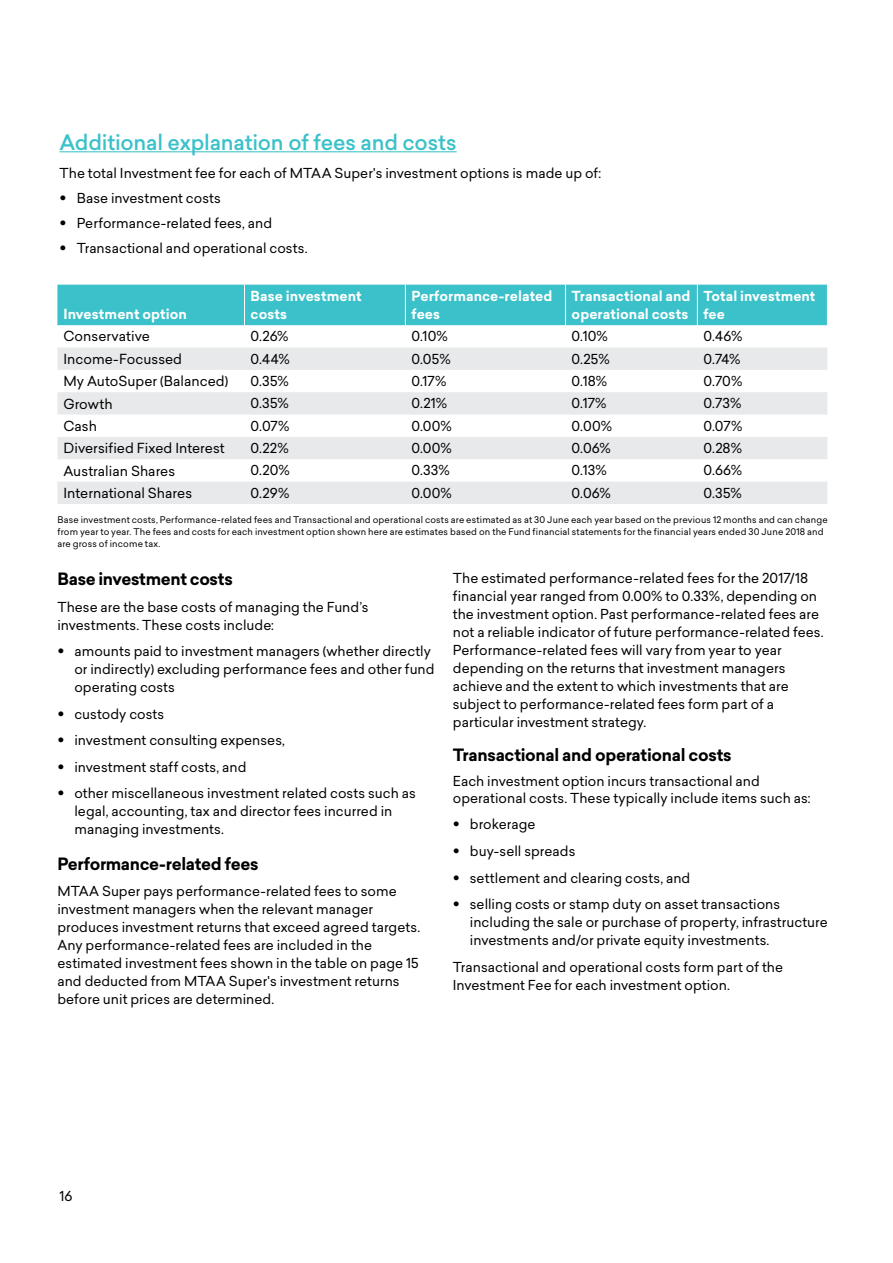
<style>
.page{position:relative;width:893px;height:1263px;background:#fff}
.page>*{position:absolute;margin:0;border:0;box-sizing:border-box;transform-origin:0 0}
._3__Subject_Header{font:500 21px "Sailec";letter-spacing:-.01em;color:#3bc1ca}
._3_1_Sub_Header{font:700 16.65px "Sailec";letter-spacing:-.02em;color:#000}
._4__Body_copy{font:13.65px "Sailec";color:#000}
._4__Body_copy-2{font:700 13.65px/18.1px "Sailec";letter-spacing:.005em;color:#fff}
._4__Body_copy-3{font:13.5px/18px "Sailec";color:#000}
._4__Body_copy-4{font:700 13.5px/18px "Sailec";letter-spacing:.005em;color:#fff}
._11__T_C_s___Company{font:9px/12px "Sailec";letter-spacing:.015em;color:#000}
.s1{font-size:20.25px}
</style>
<div class="page">
<div style="left:57px;top:285px;width:770px;height:40px;background:#3bc1ca"></div>
<svg style="left:57px;top:347px;width:770px;height:157px;fill:#e7e9ea"></svg>
<hr style="left:244px;top:285px;width:1px;height:40px;background:#fff">
<hr style="left:405px;top:285px;width:1px;height:40px;background:#fff">
<hr style="left:565px;top:285px;width:1px;height:40px;background:#fff">
<hr style="left:697px;top:285px;width:1px;height:40px;background:#fff">
<hr style="left:60px;top:151px;width:397px;height:1px;background:#3bc1ca">
<p class="_3__Subject_Header" style="left:60px;top:127px;width:399px">Additional explanation of fees and costs</p>
<p class="_4__Body_copy-3" style="left:60px;top:164px;width:543px">The total Investment fee for each of MTAA Super's investment options is made up of:</p>
<p class="_4__Body_copy-3" style="left:60px;top:189px;width:163px"><span class="s1">•</span> Base investment costs</p>
<p class="_4__Body_copy-3" style="left:60px;top:214px;width:214px"><span class="s1">•</span> Performance-related fees, and</p>
<p class="_4__Body_copy-3" style="left:60px;top:239px;width:249px"><span class="s1">•</span> Transactional and operational costs.</p>
<p class="_4__Body_copy-2" style="left:63px;top:305px;width:125px">Investment option</p>
<p class="_4__Body_copy-2" style="left:251px;top:287px;width:113px">Base investment costs</p>
<p class="_4__Body_copy-2" style="left:411px;top:287px;width:143px">Performance-related fees</p>
<p class="_4__Body_copy-2" style="left:572px;top:287px;width:120px">Transactional and operational costs</p>
<p class="_4__Body_copy-4" style="left:703px;top:287px;width:113px">Total investment fee</p>
<p class="_4__Body_copy" style="left:63px;top:327px;width:88px">Conservative</p>
<p class="_4__Body_copy-3" style="left:251px;top:327px;width:40px">0.26%</p>
<p class="_4__Body_copy-3" style="left:411px;top:327px;width:38px">0.10%</p>
<p class="_4__Body_copy-3" style="left:572px;top:327px;width:38px">0.10%</p>
<p class="_4__Body_copy-3" style="left:703px;top:327px;width:40px">0.46%</p>
<p class="_4__Body_copy" style="left:63px;top:349px;width:120px">Income-Focussed</p>
<p class="_4__Body_copy-3" style="left:251px;top:350px;width:41px">0.44%</p>
<p class="_4__Body_copy-3" style="left:411px;top:350px;width:41px">0.05%</p>
<p class="_4__Body_copy-3" style="left:572px;top:350px;width:40px">0.25%</p>
<p class="_4__Body_copy-3" style="left:703px;top:350px;width:39px">0.74%</p>
<p class="_4__Body_copy" style="left:63px;top:372px;width:166px">My AutoSuper (Balanced)</p>
<p class="_4__Body_copy-3" style="left:251px;top:372px;width:40px">0.35%</p>
<p class="_4__Body_copy-3" style="left:411px;top:372px;width:37px">0.17%</p>
<p class="_4__Body_copy-3" style="left:572px;top:372px;width:37px">0.18%</p>
<p class="_4__Body_copy-3" style="left:703px;top:372px;width:40px">0.70%</p>
<p class="_4__Body_copy" style="left:63px;top:394px;width:51px">Growth</p>
<p class="_4__Body_copy-3" style="left:251px;top:394px;width:40px">0.35%</p>
<p class="_4__Body_copy-3" style="left:411px;top:394px;width:37px">0.21%</p>
<p class="_4__Body_copy-3" style="left:572px;top:394px;width:37px">0.17%</p>
<p class="_4__Body_copy-3" style="left:703px;top:394px;width:40px">0.73%</p>
<p class="_4__Body_copy" style="left:63px;top:416px;width:35px">Cash</p>
<p class="_4__Body_copy-3" style="left:251px;top:417px;width:40px">0.07%</p>
<p class="_4__Body_copy-3" style="left:411px;top:417px;width:42px">0.00%</p>
<p class="_4__Body_copy-3" style="left:572px;top:417px;width:42px">0.00%</p>
<p class="_4__Body_copy-3" style="left:703px;top:417px;width:40px">0.07%</p>
<p class="_4__Body_copy" style="left:63px;top:439px;width:163px">Diversified Fixed Interest</p>
<p class="_4__Body_copy-3" style="left:251px;top:439px;width:40px">0.22%</p>
<p class="_4__Body_copy-3" style="left:411px;top:439px;width:42px">0.00%</p>
<p class="_4__Body_copy-3" style="left:572px;top:439px;width:41px">0.06%</p>
<p class="_4__Body_copy-3" style="left:703px;top:439px;width:40px">0.28%</p>
<p class="_4__Body_copy" style="left:63px;top:461px;width:113px">Australian Shares</p>
<p class="_4__Body_copy-3" style="left:251px;top:461px;width:41px">0.20%</p>
<p class="_4__Body_copy-3" style="left:411px;top:461px;width:40px">0.33%</p>
<p class="_4__Body_copy-3" style="left:572px;top:461px;width:37px">0.13%</p>
<p class="_4__Body_copy-3" style="left:703px;top:461px;width:40px">0.66%</p>
<p class="_4__Body_copy" style="left:63px;top:483px;width:130px">International Shares</p>
<p class="_4__Body_copy-3" style="left:251px;top:484px;width:40px">0.29%</p>
<p class="_4__Body_copy-3" style="left:411px;top:484px;width:42px">0.00%</p>
<p class="_4__Body_copy-3" style="left:572px;top:484px;width:41px">0.06%</p>
<p class="_4__Body_copy-3" style="left:703px;top:484px;width:40px">0.35%</p>
<p class="_11__T_C_s___Company" style="left:57px;top:513px;width:772px">Base investment costs, Performance-related fees and Transactional and operational costs are estimated as at 30 June each year based on the previous 12 months and can change from year to year. The fees and costs for each investment option shown here are estimates based on the Fund financial statements for the financial years ended 30 June 2018 and are gross of income tax.</p>
<p class="_3_1_Sub_Header" style="left:57px;top:567px;width:177px">Base investment costs</p>
<p class="_4__Body_copy-3" style="left:57px;top:598px;width:313px">These are the base costs of managing the Fund’s investments. These costs include:</p>
<p class="_4__Body_copy-3" style="left:74px;top:642px;width:362px;text-indent:-17px"><span class="s1">•</span> amounts paid to investment managers (whether directly or indirectly) excluding performance fees and other fund operating costs</p>
<p class="_4__Body_copy-3" style="left:57px;top:705px;width:108px"><span class="s1">•</span> custody costs</p>
<p class="_4__Body_copy-3" style="left:57px;top:731px;width:229px"><span class="s1">•</span> investment consulting expenses,</p>
<p class="_4__Body_copy-3" style="left:57px;top:758px;width:191px"><span class="s1">•</span> investment staff costs, and</p>
<p class="_4__Body_copy-3" style="left:74px;top:784px;width:343px;text-indent:-17px"><span class="s1">•</span> other miscellaneous investment related costs such as legal, accounting, tax and director fees incurred in managing investments.</p>
<p class="_3_1_Sub_Header" style="left:57px;top:852px;width:203px">Performance-related fees</p>
<p class="_4__Body_copy-3" style="left:57px;top:882px;width:364px">MTAA Super pays performance-related fees to some investment managers when the relevant manager produces investment returns that exceed agreed targets.<br>Any performance-related fees are included in the estimated investment fees shown in the table on page 15 and deducted from MTAA Super's investment returns before unit prices are determined.</p>
<p class="_4__Body_copy-3" style="left:453px;top:569px;width:372px">The estimated performance-related fees for the 2017/18 financial year ranged from 0.00% to 0.33%, depending on the investment option. Past performance-related fees are not a reliable indicator of future performance-related fees.<br>Performance-related fees will vary from year to year depending on the returns that investment managers achieve and the extent to which investments that are subject to performance-related fees form part of a particular investment strategy.</p>
<p class="_3_1_Sub_Header" style="left:453px;top:743px;width:280px">Transactional and operational costs</p>
<p class="_4__Body_copy-3" style="left:453px;top:773px;width:359px;line-height:16.5px">Each investment option incurs transactional and operational costs. These typically include items such as:</p>
<p class="_4__Body_copy-3" style="left:453px;top:815px;width:84px"><span class="s1">•</span> brokerage</p>
<p class="_4__Body_copy-3" style="left:453px;top:842px;width:124px"><span class="s1">•</span> buy-sell spreads</p>
<p class="_4__Body_copy-3" style="left:453px;top:868px;width:239px"><span class="s1">•</span> settlement and clearing costs, and</p>
<p class="_4__Body_copy-3" style="left:470px;top:895px;width:359px;text-indent:-17px"><span class="s1">•</span> selling costs or stamp duty on asset transactions including the sale or purchase of property, infrastructure investments and/or private equity investments.</p>
<p class="_4__Body_copy-3" style="left:453px;top:957px;width:332px">Transactional and operational costs form part of the<br>Investment Fee for each investment option.</p>
<p class="_4__Body_copy-3" style="left:60px;top:1187px;width:15px">16</p>
</div>
